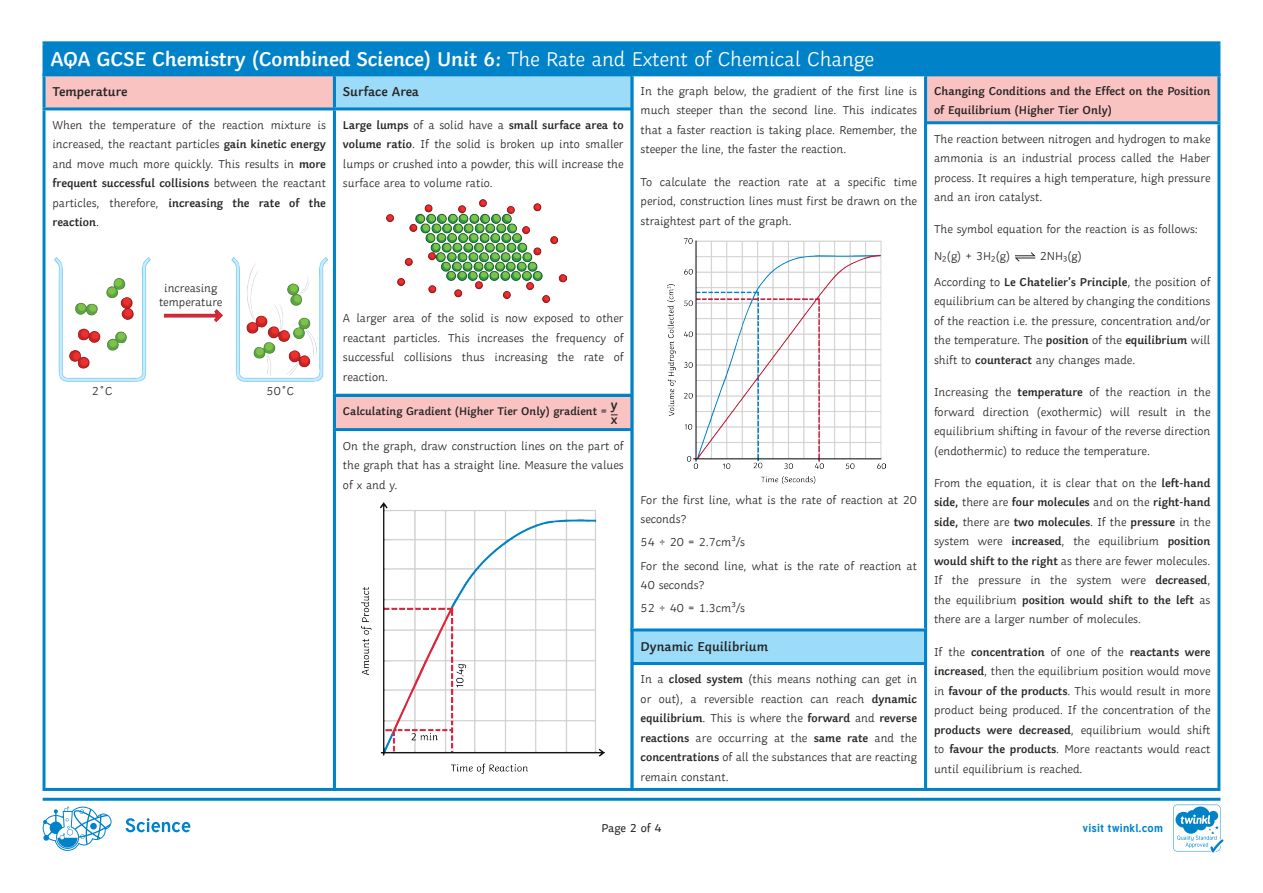
<style>
.page{position:relative;width:1263px;height:893px;background:#fff}
.page>*{position:absolute;margin:0;border:0;box-sizing:border-box;transform-origin:0 0}
.Heading_3{font:600 21px "Twinkl";letter-spacing:-.01em;color:#fff}
.Knowledge_Organiser{font:600 13.5px "Twinkl";color:#282526}
.KS3_4_Body_Copy{font:300 12px/19.5px "Twinkl";color:#282526;text-align:justify}
.Knowledge_Organiser-2{font:600 12px/19.5px "Twinkl";color:#282526}
.t1{font:12px "Twinkl";color:#282526}
.Knowledge_Organiser-3{font:600 11.7px "Twinkl";color:#282526}
.t2{font:700 11.4px "Tuffy";letter-spacing:.015em;color:#0082c9}
.s1{font-weight:300}
.s2{font-weight:600}
</style>
<div class="page">
<div style="left:44px;top:43px;width:1175px;height:32px;background:#0082c9"></div>
<hr style="left:43px;top:41px;width:1177px;height:3px;background:#0082c9">
<hr style="left:43px;top:44px;width:3px;height:29px;background:#0082c9">
<hr style="left:1217px;top:44px;width:3px;height:29px;background:#0082c9">
<div style="left:44px;top:75px;width:290px;height:34px;background:#f9c3c1"></div>
<hr style="left:43px;top:73px;width:293px;height:3px;background:#0082c9">
<hr style="left:43px;top:76px;width:3px;height:31px;background:#0082c9">
<hr style="left:43px;top:107px;width:293px;height:3px;background:#0082c9">
<hr style="left:43px;top:110px;width:3px;height:678px;background:#0082c9">
<hr style="left:43px;top:788px;width:293px;height:3px;background:#0082c9">
<div style="left:334px;top:75px;width:298px;height:34px;background:#9cdcf8"></div>
<hr style="left:333px;top:73px;width:301px;height:3px;background:#0082c9">
<hr style="left:333px;top:76px;width:3px;height:31px;background:#0082c9">
<hr style="left:333px;top:107px;width:301px;height:3px;background:#0082c9">
<hr style="left:333px;top:110px;width:3px;height:284px;background:#0082c9">
<div style="left:334px;top:395px;width:298px;height:35px;background:#f9c3c1"></div>
<hr style="left:333px;top:394px;width:301px;height:3px;background:#0082c9">
<hr style="left:333px;top:397px;width:3px;height:31px;background:#0082c9">
<hr style="left:333px;top:428px;width:301px;height:3px;background:#0082c9">
<hr style="left:333px;top:431px;width:3px;height:357px;background:#0082c9">
<hr style="left:333px;top:788px;width:301px;height:3px;background:#0082c9">
<div style="left:925px;top:75px;width:294px;height:48px;background:#f9c3c1"></div>
<hr style="left:924px;top:73px;width:296px;height:3px;background:#0082c9">
<hr style="left:1217px;top:76px;width:3px;height:45px;background:#0082c9">
<hr style="left:924px;top:121px;width:296px;height:3px;background:#0082c9">
<hr style="left:1217px;top:124px;width:3px;height:664px;background:#0082c9">
<hr style="left:924px;top:788px;width:296px;height:3px;background:#0082c9">
<div style="left:632px;top:629px;width:293px;height:34px;background:#9cdcf8"></div>
<hr style="left:631px;top:631px;width:3px;height:31px;background:#0082c9">
<hr style="left:924px;top:631px;width:3px;height:31px;background:#0082c9">
<hr style="left:631px;top:662px;width:296px;height:3px;background:#0082c9">
<hr style="left:631px;top:665px;width:3px;height:123px;background:#0082c9">
<hr style="left:924px;top:665px;width:3px;height:123px;background:#0082c9">
<hr style="left:631px;top:788px;width:296px;height:3px;background:#0082c9">
<hr style="left:631px;top:73px;width:296px;height:3px;background:#0082c9">
<hr style="left:631px;top:76px;width:3px;height:552px;background:#0082c9">
<hr style="left:924px;top:76px;width:3px;height:552px;background:#0082c9">
<hr style="left:631px;top:628px;width:296px;height:3px;background:#0082c9">
<svg style="left:1014px;top:252px;width:22px;height:10px"></svg>
<img style="left:386px;top:200px;width:181px;height:103px">
<img style="left:361px;top:503px;width:244px;height:271px">
<img style="left:667px;top:239px;width:219px;height:244px">
<img style="left:54px;top:257px;width:273px;height:125px">
<div style="left:149px;top:282px;width:83px;height:26px;background:#fff"></div>
<svg style="left:43px;top:798px;width:1180px;height:54px"></svg>
<p class="Heading_3" style="left:50px;top:42px;width:825px">AQA GCSE Chemistry (Combined Science) Unit 6: <span class="s1">The Rate and Extent of Chemical Change</span></p>
<p class="Knowledge_Organiser" style="left:53px;top:81px;width:76px">Temperature</p>
<p class="KS3_4_Body_Copy" style="left:53px;top:114px;width:275px">When the temperature of the reaction mixture is increased, the reactant particles <span class="s2">gain kinetic energy </span>and move much more quickly. This results in <span class="s2">more frequent successful collisions</span> between the reactant particles, therefore, <span class="s2">increasing the rate of the reaction</span>.</p>
<p class="KS3_4_Body_Copy" style="left:641px;top:80px;width:278px">In the graph below, the gradient of the first line is much steeper than the second line. This indicates that a faster reaction is taking place. Remember, the steeper the line, the faster the reaction.</p>
<p class="KS3_4_Body_Copy" style="left:641px;top:171px;width:278px">To calculate the reaction rate at a specific time period, construction lines must first be drawn on the straightest part of the graph.</p>
<p class="Knowledge_Organiser" style="left:343px;top:81px;width:78px">Surface Area</p>
<p class="KS3_4_Body_Copy" style="left:343px;top:114px;width:282px"><span class="s2">Large lumps</span> of a solid have a <span class="s2">small surface area to volume ratio</span>. If the solid is broken up into smaller lumps or crushed into a powder, this will increase the surface area to volume ratio.</p>
<p class="KS3_4_Body_Copy" style="left:164px;top:277px;width:55px">increasing</p>
<p class="KS3_4_Body_Copy" style="left:159px;top:291px;width:65px">temperature</p>
<p class="KS3_4_Body_Copy" style="left:92px;top:380px;width:22px">2˚C</p>
<p class="KS3_4_Body_Copy" style="left:267px;top:380px;width:29px">50˚C</p>
<p class="KS3_4_Body_Copy" style="left:343px;top:308px;width:282px">A larger area of the solid is now exposed to other reactant particles. This increases the frequency of successful collisions thus increasing the rate of reaction.</p>
<p class="Knowledge_Organiser-3" style="left:343px;top:402px;width:266px">Calculating Gradient (Higher Tier Only) gradient =</p>
<p class="KS3_4_Body_Copy" style="left:343px;top:435px;width:282px">On the graph, draw construction lines on the part of the graph that has a straight line. Measure the values of x and y.</p>
<p class="Knowledge_Organiser" style="left:611px;top:393px;width:8px">y</p>
<p class="Knowledge_Organiser" style="left:611px;top:409px;width:8px">x</p>
<p class="KS3_4_Body_Copy" style="left:641px;top:489px;width:278px">For the first line, what is the rate of reaction at 20 seconds?</p>
<p class="KS3_4_Body_Copy" style="left:641px;top:532px;width:106px">54 ÷ 20 = 2.7cm³/s</p>
<p class="KS3_4_Body_Copy" style="left:641px;top:555px;width:278px">For the second line, what is the rate of reaction at<br>40 seconds?</p>
<p class="KS3_4_Body_Copy" style="left:641px;top:598px;width:106px">52 ÷ 40 = 1.3cm³/s</p>
<p class="Knowledge_Organiser" style="left:641px;top:635px;width:129px">Dynamic Equilibrium</p>
<p class="KS3_4_Body_Copy" style="left:641px;top:669px;width:278px">In a <span class="s2">closed system</span> (this means nothing can get in or out), a reversible reaction can reach <span class="s2">dynamic equilibrium</span>. This is where the <span class="s2">forward</span> and <span class="s2">reverse reactions</span> are occurring at the <span class="s2">same rate</span> and the <span class="s2">concentrations</span> of all the substances that are reacting remain constant.</p>
<p class="Knowledge_Organiser-2" style="left:934px;top:80px;width:278px">Changing Conditions and the Effect on the Position of Equilibrium (Higher Tier Only)</p>
<p class="KS3_4_Body_Copy" style="left:934px;top:128px;width:278px">The reaction between nitrogen and hydrogen to make ammonia is an industrial process called the Haber process. It requires a high temperature, high pressure and an iron catalyst.</p>
<p class="KS3_4_Body_Copy" style="left:934px;top:219px;width:265px">The symbol equation for the reaction is as follows:</p>
<p class="KS3_4_Body_Copy" style="left:934px;top:245px;width:78px">N₂(g) + 3H₂(g)</p>
<p class="KS3_4_Body_Copy" style="left:1040px;top:245px;width:44px">2NH₃(g)</p>
<p class="KS3_4_Body_Copy" style="left:934px;top:271px;width:278px">According to <span class="s2">Le Chatelier’s Principle</span>, the position of equilibrium can be altered by changing the conditions of the reaction i.e. the pressure, concentration and/or the temperature. The <span class="s2">position</span> of the <span class="s2">equilibrium</span> will shift to <span class="s2">counteract</span> any changes made.</p>
<p class="KS3_4_Body_Copy" style="left:934px;top:381px;width:278px">Increasing the <span class="s2">temperature</span> of the reaction in the forward direction (exothermic) will result in the equilibrium shifting in favour of the reverse direction (endothermic) to reduce the temperature.</p>
<p class="KS3_4_Body_Copy" style="left:934px;top:472px;width:278px">From the equation, it is clear that on the <span class="s2">left-hand side,</span> there are <span class="s2">four molecules</span> and on the <span class="s2">right-hand side,</span> there are <span class="s2">two molecules</span>. If the <span class="s2">pressure</span> in the system were <span class="s2">increased</span>, the equilibrium <span class="s2">position would shift to the right</span> as there are fewer molecules.<br>If the pressure in the system were <span class="s2">decreased</span>, the equilibrium <span class="s2">position would shift to the left</span> as there are a larger number of molecules.</p>
<p class="KS3_4_Body_Copy" style="left:934px;top:641px;width:278px">If the <span class="s2">concentration</span> of one of the <span class="s2">reactants were increased</span>, then the equilibrium position would move in <span class="s2">favour of the products</span>. This would result in more product being produced. If the concentration of the <span class="s2">products were decreased</span>, equilibrium would shift to <span class="s2">favour the products</span>. More reactants would react until equilibrium is reached.</p>
<p class="t1" style="left:601px;top:819px;width:62px">Page 2 of 4</p>
<p class="t2" style="left:1082px;top:821px;width:82px">visit twinkl.com</p>
</div>
